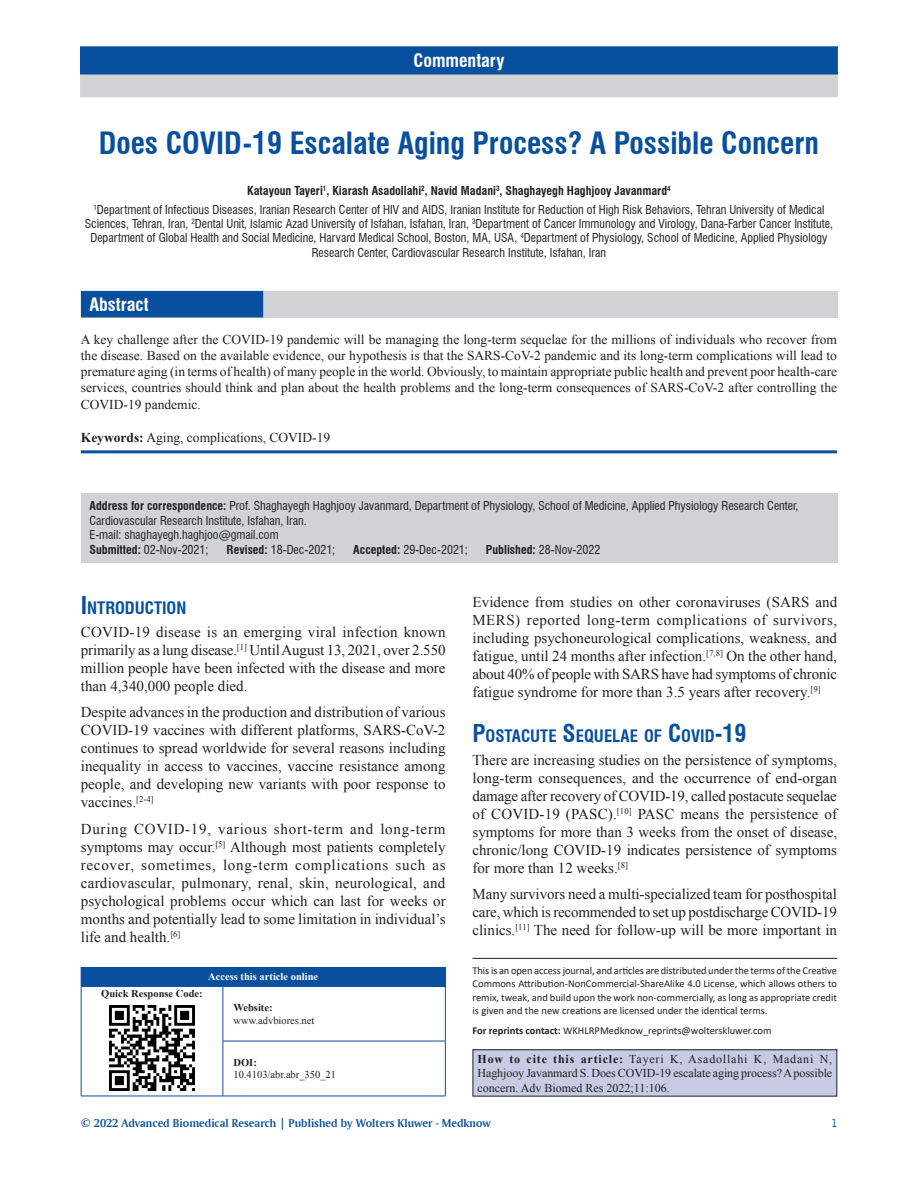
<style>
.page{position:relative;width:918px;height:1188px;background:#fff}
.page>*{position:absolute;margin:0;border:0;box-sizing:border-box;transform-origin:0 0}
.AT{font:700 condensed 30px "Swiss 721 BT";color:#08509d}
.AH{font:700 condensed 18px "Swiss 721 BT";color:#fff}
.ABSH{font:700 condensed 18px "Swiss 721 BT";color:#fff}
.t1{font:700 condensed 16.8px "Swiss 721 BT";color:#08509d}
.TX{font:15px/18px "Times New Roman";color:#231f20;text-align:justify}
.ABS{font:13.5px/16.2px "Times New Roman";color:#231f20;text-align:justify}
.KWD{font:13.5px "Times New Roman";color:#231f20}
.AFF{font:condensed 12px/14.4px "Swiss 721 BT";color:#231f20;text-align:center}
.ADD{font:condensed 12px/14.4px "Swiss 721 BT";color:#231f20}
.HTC{font:12px/14.4px "Times New Roman";letter-spacing:-.005em;color:#231f20;text-align:justify}
.HIS{font:condensed 12px "Swiss 721 BT";color:#231f20}
.AU{font:700 condensed 12px "Swiss 721 BT";color:#231f20}
.t2{font:12px "Amerigo BT Bold A";color:#08509d}
.t3{font:12px "Bell Centennial BT Address";color:#08509d}
.OS{font:10.5px/13.5px "Calibri";color:#231f20;text-align:justify}
.Website{font:10.5px/12.6px "Times New Roman";color:#231f20}
.ATAO{font:700 10.5px "Times New Roman";color:#fff}
.QRC{font:700 10.5px "Times New Roman";color:#231f20}
.s1{font-weight:700}
.s2{font-size:24px}
</style>
<div class="page">
<div style="left:80px;top:46px;width:758px;height:51px;background:#d1d2d4"></div>
<div style="left:81px;top:47px;width:756px;height:27px;background:#08509d"></div>
<div style="left:80px;top:46px;width:758px;height:29px;border:2px solid #08509d"></div>
<div style="left:81px;top:291px;width:756px;height:26px;background:#d1d2d4"></div>
<div style="left:81px;top:291px;width:182px;height:26px;background:#08509d"></div>
<hr style="left:81px;top:450px;width:756px;height:3px;background:#08509d">
<div style="left:81px;top:493px;width:756px;height:69px;background:#d1d2d4"></div>
<hr style="left:473px;top:958px;width:364px;height:1px;background:#231f20">
<div style="left:473px;top:1050px;width:364px;height:46px;background:#c7cbe4"></div>
<div style="left:473px;top:1049px;width:364px;height:48px;border:1px solid #231f20"></div>
<div style="left:81px;top:967px;width:364px;height:19px;background:#08509d"></div>
<svg style="left:445px;top:967px;width:1px;height:19px"></svg>
<hr style="left:81px;top:986px;width:1px;height:55px;background:#08509d">
<hr style="left:81px;top:1041px;width:1px;height:55px;background:#08509d">
<hr style="left:81px;top:986px;width:142px;height:1px;background:#08509d">
<hr style="left:223px;top:986px;width:1px;height:55px;background:#08509d">
<hr style="left:223px;top:986px;width:223px;height:1px;background:#08509d">
<hr style="left:445px;top:986px;width:1px;height:55px;background:#08509d">
<hr style="left:81px;top:1096px;width:142px;height:1px;background:#08509d">
<hr style="left:223px;top:1041px;width:1px;height:55px;background:#08509d">
<hr style="left:223px;top:1041px;width:223px;height:1px;background:#08509d">
<hr style="left:445px;top:1041px;width:1px;height:55px;background:#08509d">
<hr style="left:223px;top:1096px;width:223px;height:1px;background:#08509d">
<img style="left:110px;top:1005px;width:84px;height:85px">
<p class="AH" style="left:414px;top:50px;width:92px">Commentary</p>
<p class="AT" style="left:99px;top:125px;width:722px">Does COVID‑19 Escalate Aging Process? A Possible Concern</p>
<p class="AU" style="left:247px;top:183px;width:425px">Katayoun Tayeri<sup>1</sup>, Kiarash Asadollahi<sup>2</sup>, Navid Madani<sup>3</sup>, Shaghayegh Haghjooy Javanmard<sup>4</sup></p>
<p class="AFF" style="left:85px;top:202px;width:750px"><sup>1</sup>Department of Infectious Diseases, Iranian Research Center of HIV and AIDS, Iranian Institute for Reduction of High Risk Behaviors, Tehran University of Medical Sciences, Tehran, Iran, <sup>2</sup>Dental Unit, Islamic Azad University of Isfahan, Isfahan, Iran, <sup>3</sup>Department of Cancer Immunology and Virology, Dana‑Farber Cancer Institute, Department of Global Health and Social Medicine, Harvard Medical School, Boston, MA, USA, <sup>4</sup>Department of Physiology, School of Medicine, Applied Physiology Research Center, Cardiovascular Research Institute, Isfahan, Iran</p>
<p class="ABSH" style="left:89px;top:294px;width:61px">Abstract</p>
<p class="ABS" style="left:81px;top:331px;width:758px">A key challenge after the COVID‑19 pandemic will be managing the long‑term sequelae for the millions of individuals who recover from the disease. Based on the available evidence, our hypothesis is that the SARS‑CoV‑2 pandemic and its long‑term complications will lead to premature aging (in terms of health) of many people in the world. Obviously, to maintain appropriate public health and prevent poor health‑care services, countries should think and plan about the health problems and the long‑term consequences of SARS‑CoV‑2 after controlling the COVID‑19 pandemic.</p>
<p class="KWD" style="left:81px;top:428px;width:251px"><span class="s1">Keywords:</span> Aging, complications, COVID‑19</p>
<p class="ADD" style="left:89px;top:499px;width:711px"><span class="s1">Address for correspondence:</span> Prof. Shaghayegh Haghjooy Javanmard, Department of Physiology, School of Medicine, Applied Physiology Research Center,<br>Cardiovascular Research Institute, Isfahan, Iran.<br>E‑mail: shaghayegh.haghjoo@gmail.com</p>
<p class="HIS" style="left:89px;top:542px;width:121px"><span class="s1">Submitted:</span> 02-Nov-2021;</p>
<p class="HIS" style="left:227px;top:542px;width:110px"><span class="s1">Revised:</span> 18-Dec-2021;</p>
<p class="HIS" style="left:353px;top:542px;width:116px"><span class="s1">Accepted:</span> 29-Dec-2021;</p>
<p class="HIS" style="left:486px;top:542px;width:116px"><span class="s1">Published:</span> 28-Nov-2022</p>
<h1 class="t1" style="left:81px;top:598px;width:107px"><span class="s2">I</span>NTRODUCTION</h1>
<p class="TX" style="left:81px;top:622px;width:366px">COVID‑19 disease is an emerging viral infection known primarily as a lung disease.<sup>[1]</sup> Until August 13, 2021, over 2.550 million people have been infected with the disease and more than 4,340,000 people died.</p>
<p class="TX" style="left:81px;top:703px;width:366px">Despite advances in the production and distribution of various COVID‑19 vaccines with different platforms, SARS‑CoV‑2 continues to spread worldwide for several reasons including inequality in access to vaccines, vaccine resistance among people, and developing new variants with poor response to vaccines.<sup>[2‑4]</sup></p>
<p class="TX" style="left:81px;top:819px;width:366px">During COVID‑19, various short‑term and long‑term symptoms may occur.<sup>[5]</sup> Although most patients completely recover, sometimes, long‑term complications such as cardiovascular, pulmonary, renal, skin, neurological, and psychological problems occur which can last for weeks or months and potentially lead to some limitation in individual’s life and health.<sup>[6]</sup></p>
<p class="ATAO" style="left:208px;top:969px;width:111px">Access this article online</p>
<p class="QRC" style="left:101px;top:986px;width:103px">Quick Response Code:</p>
<p class="Website" style="left:234px;top:1001px;width:82px"><span class="s1">Website: </span>www.advbiores.net</p>
<p class="Website" style="left:234px;top:1056px;width:104px"><span class="s1">DOI:<br></span>10.4103/abr.abr_350_21</p>
<p class="TX" style="left:472px;top:592px;width:366px">Evidence from studies on other coronaviruses (SARS and MERS) reported long‑term complications of survivors, including psychoneurological complications, weakness, and fatigue, until 24 months after infection.<sup>[7,8]</sup> On the other hand, about 40% of people with SARS have had symptoms of chronic fatigue syndrome for more than 3.5 years after recovery.<sup>[9]</sup></p>
<h1 class="t1" style="left:472px;top:726px;width:276px"><span class="s2">P</span>OSTACUTE <span class="s2">S</span>EQUELAE OF <span class="s2">C</span>OVID<span class="s2">‑19</span></h1>
<p class="TX" style="left:472px;top:750px;width:366px">There are increasing studies on the persistence of symptoms, long‑term consequences, and the occurrence of end‑organ damage after recovery of COVID‑19, called postacute sequelae of COVID‑19 (PASC).<sup>[10]</sup> PASC means the persistence of symptoms for more than 3 weeks from the onset of disease, chronic/long COVID‑19 indicates persistence of symptoms for more than 12 weeks.<sup>[8]</sup></p>
<p class="TX" style="left:472px;top:885px;width:366px">Many survivors need a multi‑specialized team for posthospital care, which is recommended to set up postdischarge COVID‑19 clinics.<sup>[11]</sup> The need for follow‑up will be more important in</p>
<p class="OS" style="left:473px;top:963px;width:366px">This is an open access journal, and articles are distributed under the terms of the Creative Commons Attribution‑NonCommercial‑ShareAlike 4.0 License, which allows others to remix, tweak, and build upon the work non‑commercially, as long as appropriate credit is given and the new creations are licensed under the identical terms.</p>
<p class="OS" style="left:473px;top:1024px;width:300px"><span class="s1">For reprints contact:</span> WKHLRPMedknow_reprints@wolterskluwer.com</p>
<p class="HTC" style="left:478px;top:1051px;width:356px"><span class="s1">How to cite this article:</span> Tayeri K, Asadollahi K, Madani N, Haghjooy Javanmard S. Does COVID‑19 escalate aging process? A possible concern. Adv Biomed Res 2022;11:106.</p>
<p class="t2" style="left:81px;top:1116px;width:412px">© 2022 Advanced Biomedical Research | Published by Wolters Kluwer - Medknow</p>
<p class="t3" style="left:832px;top:1116px;width:7px">1</p>
</div>
